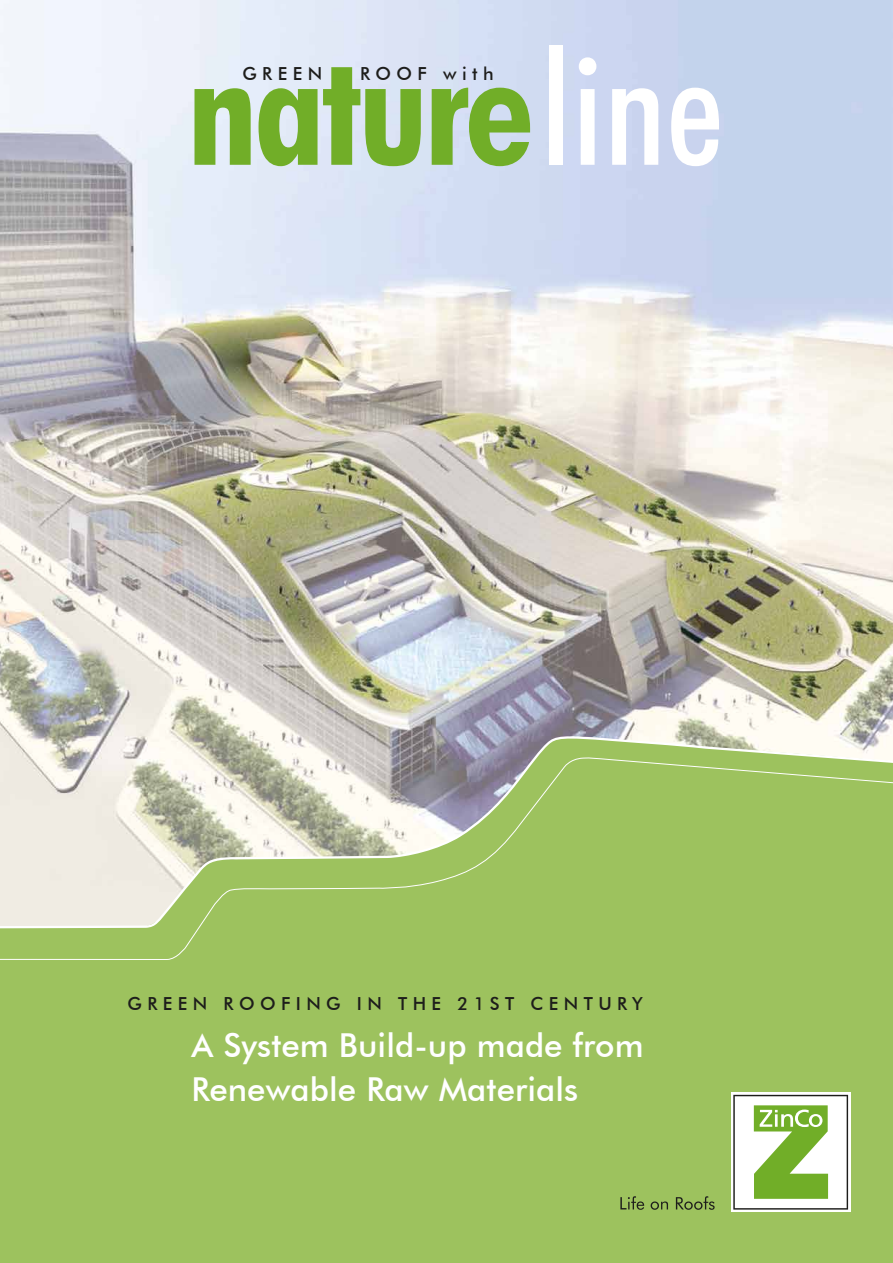
<style>
.page{position:relative;width:893px;height:1263px;background:#fff}
.page>*{position:absolute;margin:0;border:0;box-sizing:border-box;transform-origin:0 0}
.t1{font:700 condensed 158.1px "Futura BT";letter-spacing:-.025em;color:#71ae28}
.t2{font:500 33px/43.5px "Futura BT";letter-spacing:.005em;color:#fff}
.t3{font:500 18px "Futura BT";letter-spacing:.3em;color:#1d1d1b}
.s1{font-weight:500;color:#fff}
</style>
<div class="page">
<img style="left:0;top:0;width:893px;height:736px">
<div style="left:0;top:960px;width:893px;height:303px;background:#9dc25e"></div>
<div style="left:0;top:929px;width:893px;height:31px;background:#9dc25e"></div>
<svg style="left:0;top:736px;width:893px;height:193px;background:#b7ca90"></svg>
<svg style="left:731px;top:1092px;width:119px;height:120px"></svg>
<svg style="left:733px;top:1095px;width:115px;height:114px"></svg>
<svg style="left:620px;top:1196px;width:24px;height:14px"></svg>
<svg style="left:651px;top:1201px;width:17px;height:9px"></svg>
<svg style="left:676px;top:1196px;width:39px;height:14px"></svg>
<h1 class="t1" style="left:187px;top:13px;width:538px">nature <span class="s1">line</span></h1>
<p class="t3" style="left:242px;top:62px;width:81px">GREEN</p>
<p class="t3" style="left:360px;top:62px;width:135px">ROOF with</p>
<p class="t3" style="left:128px;top:993px;width:517px">GREEN ROOFING IN THE 21ST CENTURY</p>
<p class="t2" style="left:191px;top:1023px;width:454px">A System Build-up made from<br>Renewable Raw Materials</p>
</div>
